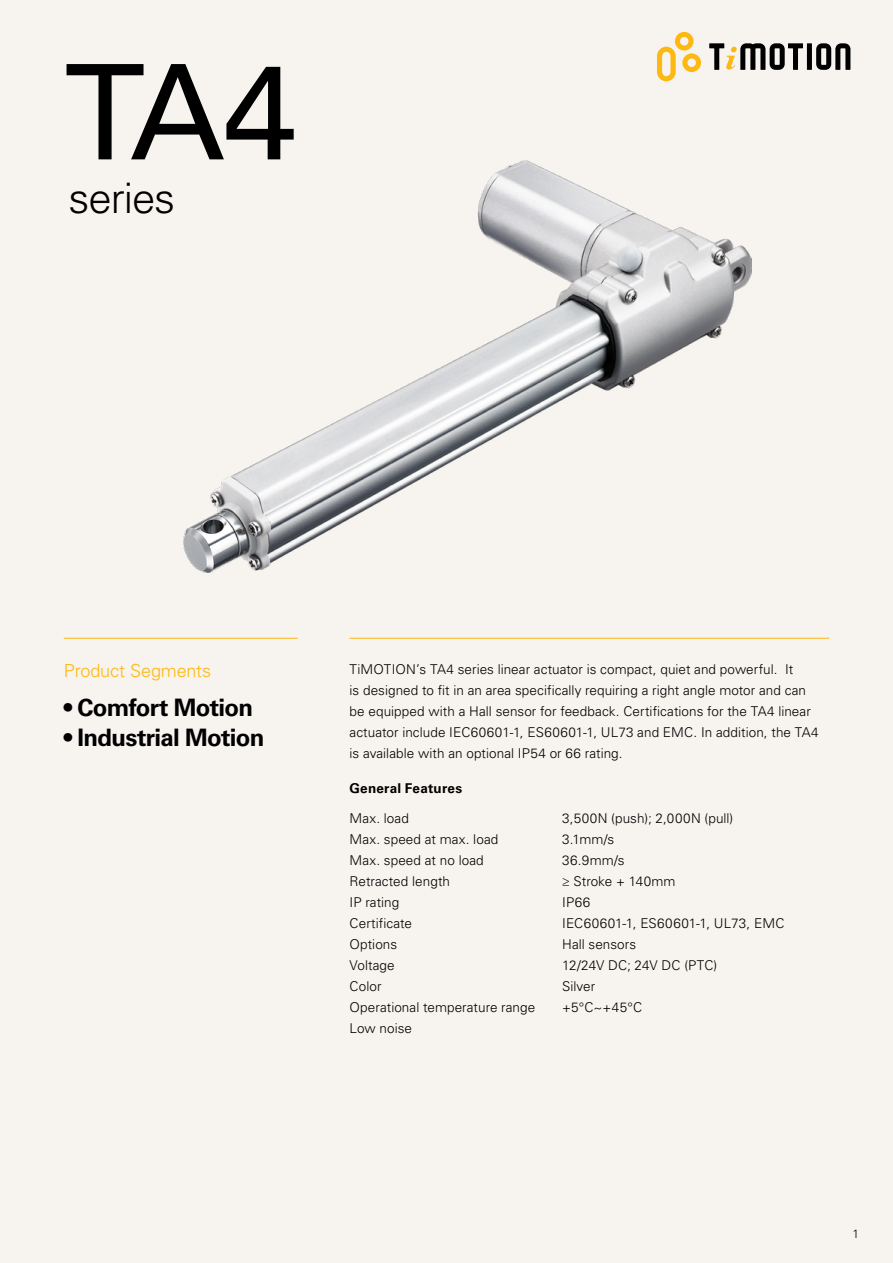
<style>
.page{position:relative;width:893px;height:1263px;background:#f7f3ef}
.page>*{position:absolute;margin:0;border:0;box-sizing:border-box;transform-origin:0 0}
.t1{font:132px "Univers LT Std";color:#000}
.t2{font:300 42px "Univers LT Std";letter-spacing:-.025em;color:#000}
.t3{font:700 24px "Univers LT Std";letter-spacing:-.03em;color:#000}
.t4{font:300 18px "Univers LT Std";letter-spacing:-.005em;color:#fdb812}
.t5{font:300 13.5px/21px "Univers LT Std";letter-spacing:.005em;color:#000}
.t6{font:700 13.5px "Univers LT Std";letter-spacing:.015em;color:#000}
.t7{font:300 12px "Univers LT Std";color:#000}
</style>
<div class="page">
<svg style="left:657px;top:32px;width:44px;height:49px"></svg>
<div style="left:807px;top:43px;width:5px;height:27px;background:#000"></div>
<svg style="left:816px;top:43px;width:34px;height:27px"></svg>
<svg style="left:709px;top:43px;width:94px;height:27px"></svg>
<hr style="left:350px;top:638px;width:479px;height:1px;background:#fdb812">
<hr style="left:64px;top:638px;width:234px;height:1px;background:#fdb812">
<img style="left:184px;top:160px;width:568px;height:412px">
<h1 class="t1" style="left:64px;top:34px;width:234px">TA4</h1>
<h2 class="t2" style="left:69px;top:173px;width:108px">series</h2>
<h3 class="t4" style="left:64px;top:660px;width:149px">Product Segments</h3>
<h3 class="t3" style="left:64px;top:693px;width:191px">• Comfort Motion</h3>
<h3 class="t3" style="left:64px;top:723px;width:202px">• Industrial Motion</h3>
<p class="t5" style="left:350px;top:659px;width:471px">TiMOTION’s TA4 series linear actuator is compact, quiet and powerful. It<br>is designed to fit in an area specifically requiring a right angle motor and can be equipped with a Hall sensor for feedback. Certifications for the TA4 linear actuator include IEC60601-1, ES60601-1, UL73 and EMC. In addition, the TA4 is available with an optional IP54 or 66 rating.</p>
<p class="t6" style="left:350px;top:780px;width:114px">General Features</p>
<p class="t5" style="left:350px;top:807px;width:61px">Max. load</p>
<p class="t5" style="left:562px;top:807px;width:173px">3,500N (push); 2,000N (pull)</p>
<p class="t5" style="left:350px;top:828px;width:150px">Max. speed at max. load</p>
<p class="t5" style="left:562px;top:828px;width:54px">3.1mm/s</p>
<p class="t5" style="left:350px;top:849px;width:136px">Max. speed at no load</p>
<p class="t5" style="left:562px;top:849px;width:64px">36.9mm/s</p>
<p class="t5" style="left:350px;top:870px;width:102px">Retracted length</p>
<p class="t5" style="left:562px;top:870px;width:115px">≥ Stroke + 140mm</p>
<p class="t5" style="left:350px;top:891px;width:51px">IP rating</p>
<p class="t5" style="left:562px;top:891px;width:30px">IP66</p>
<p class="t5" style="left:350px;top:912px;width:64px">Certificate</p>
<p class="t5" style="left:562px;top:912px;width:224px">IEC60601-1, ES60601-1, UL73, EMC</p>
<p class="t5" style="left:350px;top:933px;width:49px">Options</p>
<p class="t5" style="left:562px;top:933px;width:76px">Hall sensors</p>
<p class="t5" style="left:350px;top:954px;width:47px">Voltage</p>
<p class="t5" style="left:562px;top:954px;width:157px">12/24V DC; 24V DC (PTC)</p>
<p class="t5" style="left:350px;top:975px;width:34px">Color</p>
<p class="t5" style="left:562px;top:975px;width:35px">Silver</p>
<p class="t5" style="left:350px;top:996px;width:187px">Operational temperature range</p>
<p class="t5" style="left:562px;top:996px;width:81px">+5°C~+45°C</p>
<p class="t5" style="left:350px;top:1017px;width:64px">Low noise</p>
<p class="t7" style="left:852px;top:1226px;width:8px">1</p>
</div>
